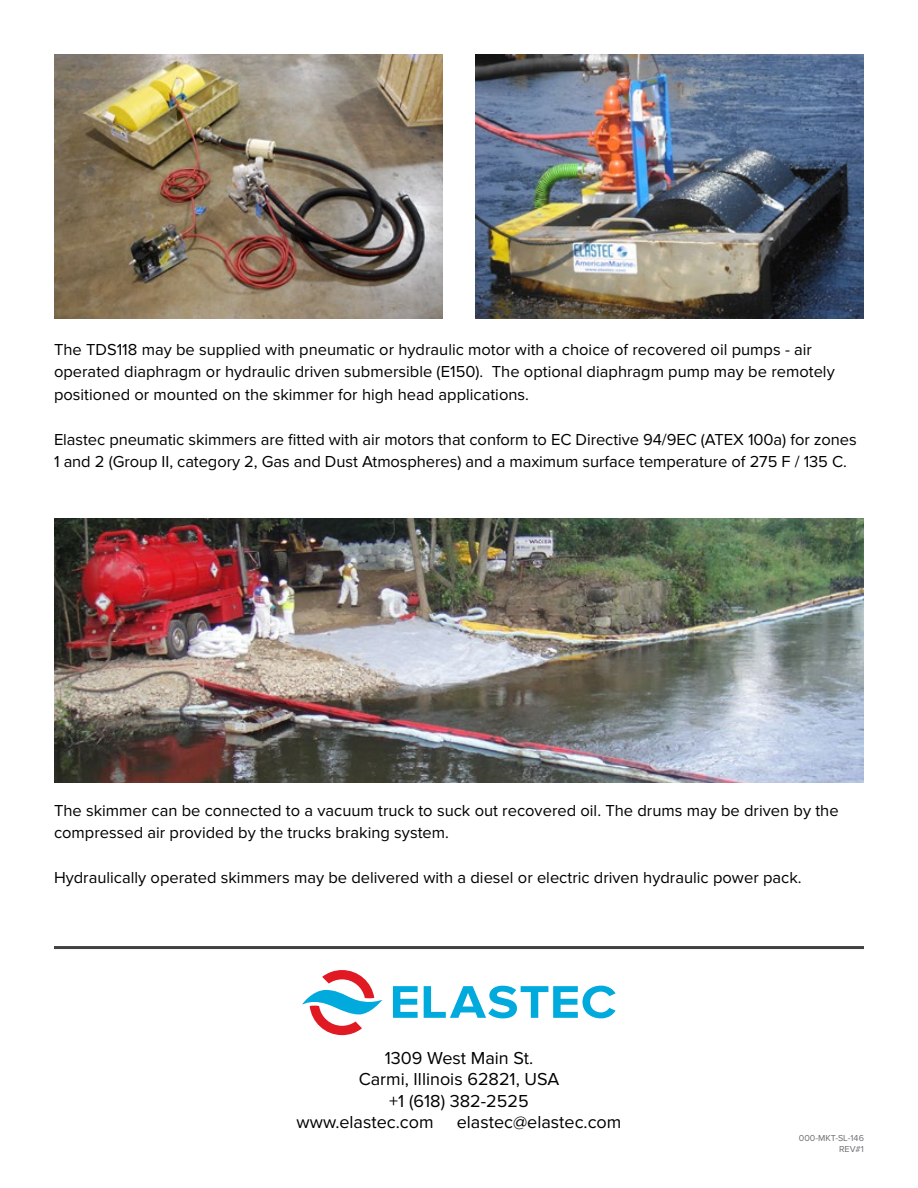
<style>
.page{position:relative;width:918px;height:1188px;background:#fff}
.page>*{position:absolute;margin:0;border:0;box-sizing:border-box;transform-origin:0 0}
.t1{font:18px "Proxima Nova";color:#000}
.t2{font:16.5px/22.5px "Proxima Nova";color:#000}
.t3{font:9px/10.8px "Proxima Nova";color:#6d6e71;text-align:right}
</style>
<div class="page">
<svg style="left:393px;top:986px;width:25px;height:32px"></svg>
<svg style="left:424px;top:986px;width:192px;height:32px"></svg>
<svg style="left:302px;top:970px;width:80px;height:65px"></svg>
<hr style="left:54px;top:946px;width:810px;height:3px;background:#414042">
<img style="left:54px;top:54px;width:389px;height:265px">
<img style="left:54px;top:518px;width:810px;height:265px">
<img style="left:475px;top:54px;width:389px;height:265px">
<p class="t2" style="left:54px;top:339px;width:782px">The TDS118 may be supplied with pneumatic or hydraulic motor with a choice of recovered oil pumps - air operated diaphragm or hydraulic driven submersible (E150). The optional diaphragm pump may be remotely positioned or mounted on the skimmer for high head applications.</p>
<p class="t2" style="left:54px;top:429px;width:804px">Elastec pneumatic skimmers are fitted with air motors that conform to EC Directive 94/9EC (ATEX 100a) for zones<br>1 and 2 (Group II, category 2, Gas and Dust Atmospheres) and a maximum surface temperature of 275 F / 135 C.</p>
<p class="t2" style="left:54px;top:800px;width:786px">The skimmer can be connected to a vacuum truck to suck out recovered oil. The drums may be driven by the compressed air provided by the trucks braking system.</p>
<p class="t2" style="left:54px;top:867px;width:749px">Hydraulically operated skimmers may be delivered with a diesel or electric driven hydraulic power pack.</p>
<p class="t1" style="left:385px;top:1047px;width:150px">1309 West Main St.</p>
<p class="t1" style="left:359px;top:1069px;width:202px">Carmi, Illinois 62821, USA</p>
<p class="t1" style="left:389px;top:1090px;width:141px">+1 (618) 382-2525</p>
<p class="t1" style="left:297px;top:1112px;width:138px">www.elastec.com</p>
<p class="t1" style="left:457px;top:1112px;width:166px">elastec@elastec.com</p>
<p class="t3" style="left:799px;top:1133px;width:67px">000-MKT-SL-146<br>REV#1</p>
</div>
